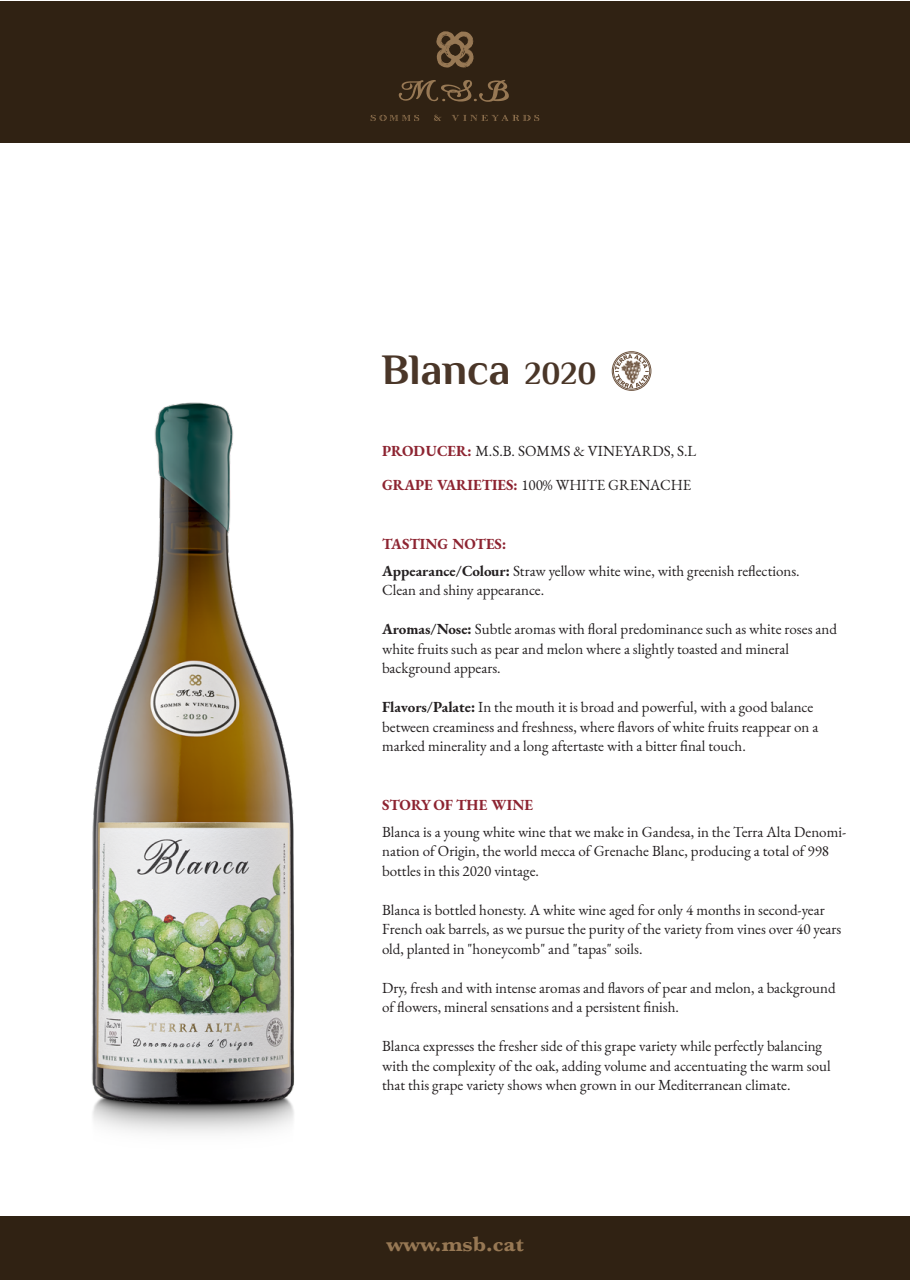
<style>
.page{position:relative;width:910px;height:1280px;background:#fff}
.page>*{position:absolute;margin:0;border:0;box-sizing:border-box;transform-origin:0 0}
.t1{font:700 43.5px "Philosopher";color:#4a3628}
.t2{font:700 21.75px "Baskerville";color:#977854}
.t3{font:15px/19.5px "EB Garamond";color:#231f20}
.t4{font:15px "EB Garamond";color:#8d2431}
.s1{font-size:31.5px}
.s2{color:#8d2431}
</style>
<div class="page">
<img style="left:91px;top:402px;width:203px;height:731px">
<div style="left:0;top:1px;width:909px;height:141px;background:#302213"></div>
<div style="left:0;top:1216px;width:909px;height:64px;background:#302213"></div>
<svg style="left:434px;top:115px;width:7px;height:6px"></svg>
<svg style="left:371px;top:115px;width:48px;height:6px"></svg>
<svg style="left:452px;top:115px;width:88px;height:6px"></svg>
<svg style="left:399px;top:80px;width:110px;height:22px"></svg>
<svg style="left:436px;top:31px;width:38px;height:37px"></svg>
<div style="left:612px;top:351px;width:39px;height:40px;border:1px solid #6c533f;border-radius:50%"></div>
<div style="left:613px;top:353px;width:37px;height:36px;border:1px solid #6c533f;border-radius:50%"></div>
<svg style="left:615px;top:354px;width:34px;height:34px"></svg>
<h1 class="t1" style="left:381px;top:347px;width:217px">Blanca <span class="s1">2020</span></h1>
<p class="t3" style="left:382px;top:441px;width:316px"><span class="s2">PRODUCER:</span> M.S.B. SOMMS &amp; VINEYARDS, S.L</p>
<p class="t3" style="left:382px;top:475px;width:311px"><span class="s2">GRAPE VARIETIES:</span> 100% WHITE GRENACHE</p>
<p class="t4" style="left:382px;top:533px;width:126px">TASTING NOTES:</p>
<p class="t3" style="left:382px;top:561px;width:419px">Appearance/Colour: Straw yellow white wine, with greenish reflections.<br>Clean and shiny appearance.</p>
<p class="t3" style="left:382px;top:619px;width:456px">Aromas/Nose: Subtle aromas with floral predominance such as white roses and white fruits such as pear and melon where a slightly toasted and mineral background appears.</p>
<p class="t3" style="left:382px;top:697px;width:438px">Flavors/Palate: In the mouth it is broad and powerful, with a good balance between creaminess and freshness, where flavors of white fruits reappear on a marked minerality and a long aftertaste with a bitter final touch.</p>
<p class="t4" style="left:382px;top:794px;width:152px">STORY OF THE WINE</p>
<p class="t3" style="left:382px;top:822px;width:466px">Blanca is a young white wine that we make in Gandesa, in the Terra Alta Denomi&shy;nation of Origin, the world mecca of Grenache Blanc, producing a total of 998 bottles in this 2020 vintage.</p>
<p class="t3" style="left:382px;top:900px;width:461px">Blanca is bottled honesty. A white wine aged for only 4 months in second-year<br>French oak barrels, as we pursue the purity of the variety from vines over 40 years old, planted in "honeycomb" and "tapas" soils.</p>
<p class="t3" style="left:382px;top:978px;width:455px">Dry, fresh and with intense aromas and flavors of pear and melon, a background of flowers, mineral sensations and a persistent finish.</p>
<p class="t3" style="left:382px;top:1036px;width:450px">Blanca expresses the fresher side of this grape variety while perfectly balancing with the complexity of the oak, adding volume and accentuating the warm soul that this grape variety shows when grown in our Mediterranean climate.</p>
<h2 class="t2" style="left:386px;top:1231px;width:139px">www.msb.cat</h2>
</div>
